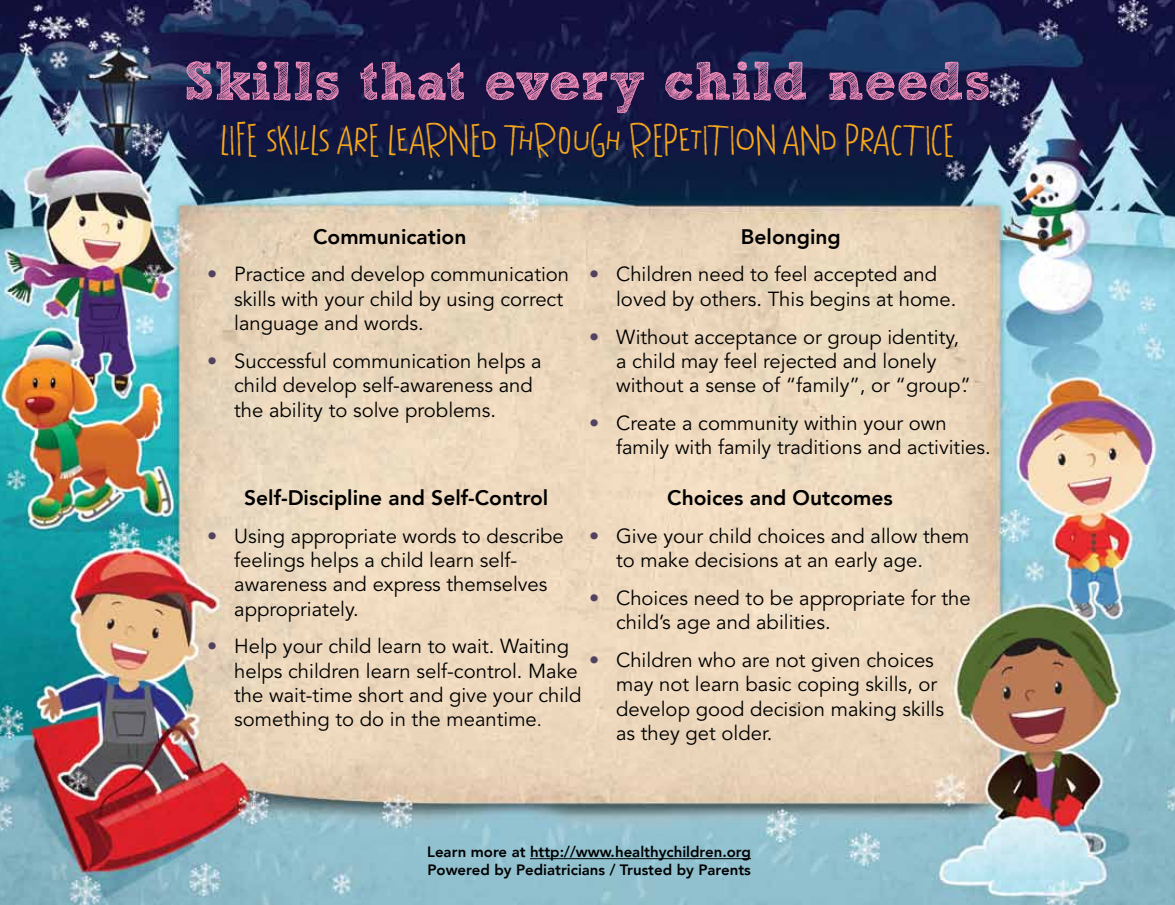
<style>
.page{position:relative;width:1175px;height:905px;background:#fff}
.page>*{position:absolute;margin:0;border:0;box-sizing:border-box;transform-origin:0 0}
.t1{font:54px "Sketch Rockwell";color:#f38fbb}
.t2{font:48px "Nervatica";color:#fbab1b}
.t3{font:800 21px "Avenir LT";color:#000}
.t4{font:20.25px/24.3px "Avenir";color:#000}
.t5{font:800 15px/18px "Avenir LT";color:#000}
.s1{color:#51435f}
.s2{font-size:18px}
</style>
<div class="page">
<img style="left:0;top:0;width:1174px;height:904px">
<hr style="left:530px;top:858px;width:221px;height:1px;background:#000">
<h1 class="t1" style="left:184px;top:51px;width:808px">Skills that every child needs</h1>
<h2 class="t2" style="left:220px;top:112px;width:735px">LIFE SKILLS ARE LEARNED THROUGH REPETITION AND PRACTICE</h2>
<p class="t3" style="left:313px;top:224px;width:155px">Communication</p>
<p class="t4" style="left:234px;top:263px;width:336px;text-indent:-27px"><span class="s1">•</span> Practice and develop communication skills with your child by using correct language and words.</p>
<p class="t4" style="left:234px;top:349px;width:309px;text-indent:-27px"><span class="s1">•</span> Successful communication helps a child develop self-awareness and the ability to solve problems.</p>
<p class="t3" style="left:244px;top:485px;width:306px">Self-Discipline and Self-Control</p>
<p class="t4" style="left:234px;top:524px;width:331px;text-indent:-27px"><span class="s1">•</span> Using appropriate words to describe feelings helps a child learn self&shy;awareness and express themselves appropriately.</p>
<p class="t4" style="left:234px;top:634px;width:349px;text-indent:-27px"><span class="s1">•</span> Help your child learn to wait. Waiting helps children learn self-control. Make the wait-time short and give your child something to do in the meantime<span class="s2">.</span></p>
<p class="t3" style="left:741px;top:224px;width:101px">Belonging</p>
<p class="t4" style="left:616px;top:263px;width:342px;text-indent:-27px"><span class="s1">•</span> Children need to feel accepted and loved by others. This begins at home.</p>
<p class="t4" style="left:616px;top:325px;width:356px;text-indent:-27px"><span class="s1">•</span> Without acceptance or group identity, a child may feel rejected and lonely without a sense of “family”, or “group”.</p>
<p class="t4" style="left:616px;top:411px;width:376px;text-indent:-27px"><span class="s1">•</span> Create a community within your own family with family traditions and activities.</p>
<p class="t3" style="left:667px;top:485px;width:227px">Choices and Outcomes</p>
<p class="t4" style="left:616px;top:524px;width:355px;text-indent:-27px"><span class="s1">•</span> Give your child choices and allow them to make decisions at an early age.</p>
<p class="t4" style="left:616px;top:586px;width:356px;text-indent:-27px"><span class="s1">•</span> Choices need to be appropriate for the child’s age and abilities.</p>
<p class="t4" style="left:616px;top:648px;width:329px;text-indent:-27px"><span class="s1">•</span> Children who are not given choices may not learn basic coping skills, or develop good decision making skills as they get older.</p>
<p class="t5" style="left:427px;top:843px;width:325px">Learn more at http://www.healthychildren.org<br>Powered by Pediatricians / Trusted by Parents</p>
</div>
